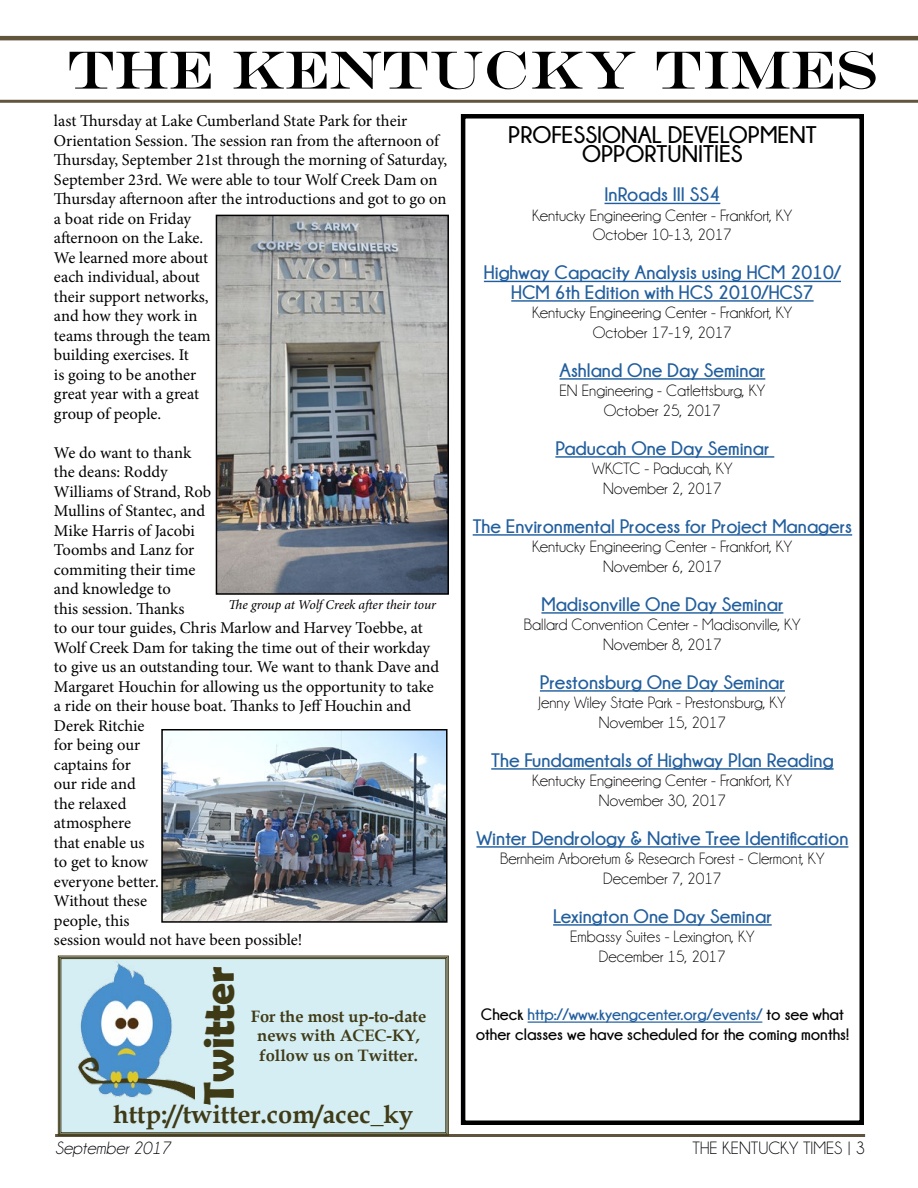
<style>
.page{position:relative;width:918px;height:1188px;background:#fff}
.page>*{position:absolute;margin:0;border:0;box-sizing:border-box;transform-origin:0 0}
.t1{font:54px "Engravers";color:#000}
.t2{font:700 43.5px "Berlin Sans FB Demi";color:#3f3a16}
.t3{font:700 25.5px "Book Antiqua";color:#403b17}
.t4{font:700 24px/19.5px "Champagne&Limousines";color:#000;text-align:center}
.t5{font:700 19.5px/19.5px "Champagne&Limousines";color:#215e9e;text-align:center}
.t6{font:18px "Champagne&Limousines";color:#000}
.t7{font:italic 18px "Champagne&Limousines";color:#000}
.t8{font:16.5px/19.5px "Minion Pro";letter-spacing:-.005em;color:#000}
.t9{font:16.5px/19.5px "Champagne&Limousines";color:#000;text-align:center}
.t10{font:700 16.5px/19.5px "Champagne&Limousines";color:#000;text-align:center}
.t11{font:700 16.5px/19.8px "Book Antiqua";color:#403b17;text-align:center}
.t12{font:italic 13.5px "Minion Pro";letter-spacing:-.01em;color:#000}
.s1{color:#215e9e}
</style>
<div class="page">
<hr style="left:55px;top:1134px;width:810px;height:3px;background:#61543e">
<hr style="left:0;top:36px;width:918px;height:4px;background:#61553e">
<hr style="left:0;top:100px;width:918px;height:3px;background:#61553e">
<div style="left:461px;top:114px;width:403px;height:1011px;border:4px solid #000"></div>
<hr style="left:605px;top:203px;width:115px;height:1px;background:#215e9e">
<hr style="left:484px;top:281px;width:357px;height:1px;background:#215e9e">
<hr style="left:511px;top:300px;width:303px;height:2px;background:#215e9e">
<hr style="left:560px;top:378px;width:205px;height:2px;background:#215e9e">
<hr style="left:555px;top:456px;width:219px;height:2px;background:#215e9e">
<hr style="left:473px;top:534px;width:379px;height:2px;background:#215e9e">
<hr style="left:541px;top:612px;width:242px;height:2px;background:#215e9e">
<hr style="left:540px;top:690px;width:245px;height:2px;background:#215e9e">
<hr style="left:491px;top:768px;width:343px;height:2px;background:#215e9e">
<hr style="left:476px;top:846px;width:372px;height:2px;background:#215e9e">
<hr style="left:553px;top:924px;width:219px;height:2px;background:#215e9e">
<hr style="left:528px;top:1022px;width:234px;height:1px;background:#215e9e">
<div style="left:58px;top:956px;width:391px;height:180px;background:#d5eef4"></div>
<div style="left:61px;top:958px;width:385px;height:175px;border:1px solid #403b17"></div>
<img style="left:60px;top:955px;width:135px;height:176px">
<img style="left:219px;top:218px;width:227px;height:374px">
<div style="left:216px;top:215px;width:233px;height:380px;border:2px solid #000"></div>
<img style="left:164px;top:732px;width:281px;height:188px">
<div style="left:161px;top:729px;width:287px;height:194px;border:2px solid #000"></div>
<h1 class="t1" style="left:67px;top:38px;width:812px">THE KENTUCKY TIMES</h1>
<h3 class="t4" style="left:508px;top:125px;width:310px">PROFESSIONAL DEVELOPMENT<br>OPPORTUNITIES</h3>
<p class="t5" style="left:605px;top:185px;width:117px">InRoads III SS4</p>
<p class="t9" style="left:532px;top:206px;width:262px">Kentucky Engineering Center - Frankfort, KY<br>October 10-13, 2017</p>
<p class="t5" style="left:484px;top:263px;width:359px">Highway Capacity Analysis using HCM 2010/<br>HCM 6th Edition with HCS 2010/HCS7</p>
<p class="t9" style="left:532px;top:303px;width:262px">Kentucky Engineering Center - Frankfort, KY<br>October 17-19, 2017</p>
<p class="t5" style="left:560px;top:360px;width:207px">Ashland One Day Seminar</p>
<p class="t9" style="left:559px;top:381px;width:208px">EN Engineering - Catlettsburg, KY<br>October 25, 2017</p>
<p class="t5" style="left:555px;top:438px;width:216px">Paducah One Day Seminar</p>
<p class="t9" style="left:592px;top:459px;width:142px">WKCTC - Paducah, KY<br>November 2, 2017</p>
<p class="t5" style="left:473px;top:516px;width:381px">The Environmental Process for Project Managers</p>
<p class="t9" style="left:532px;top:537px;width:262px">Kentucky Engineering Center - Frankfort, KY<br>November 6, 2017</p>
<p class="t5" style="left:541px;top:594px;width:244px">Madisonville One Day Seminar</p>
<p class="t9" style="left:524px;top:615px;width:279px">Ballard Convention Center - Madisonville, KY<br>November 8, 2017</p>
<p class="t5" style="left:540px;top:672px;width:247px">Prestonsburg One Day Seminar</p>
<p class="t9" style="left:539px;top:693px;width:249px">Jenny Wiley State Park - Prestonsburg, KY<br>November 15, 2017</p>
<p class="t5" style="left:491px;top:750px;width:344px">The Fundamentals of Highway Plan Reading</p>
<p class="t9" style="left:532px;top:771px;width:262px">Kentucky Engineering Center - Frankfort, KY<br>November 30, 2017</p>
<p class="t5" style="left:476px;top:828px;width:374px">Winter Dendrology &amp; Native Tree Identification</p>
<p class="t9" style="left:500px;top:849px;width:326px">Bernheim Arboretum &amp; Research Forest - Clermont, KY<br>December 7, 2017</p>
<p class="t5" style="left:553px;top:906px;width:220px">Lexington One Day Seminar</p>
<p class="t9" style="left:570px;top:927px;width:186px">Embassy Suites - Lexington, KY<br>December 15, 2017</p>
<p class="t8" style="left:54px;top:111px;width:395px">last Thursday at Lake Cumberland State Park for their<br>Orientation Session. The session ran from the afternoon of<br>Thursday, September 21st through the morning of Saturday,<br>September 23rd. We were able to tour Wolf Creek Dam on<br>Thursday afternoon after the introductions and got to go on a boat ride on Friday<br>afternoon on the Lake.<br>We learned more about<br>each individual, about<br>their support networks,<br>and how they work in<br>teams through the team<br>building exercises. It<br>is going to be another<br>great year with a great<br>group of people.</p>
<p class="t8" style="left:54px;top:443px;width:387px">We do want to thank<br>the deans: Roddy<br>Williams of Strand, Rob<br>Mullins of Stantec, and<br>Mike Harris of Jacobi<br>Toombs and Lanz for<br>commiting their time<br>and knowledge to<br>this session. Thanks<br>to our tour guides, Chris Marlow and Harvey Toebbe, at<br>Wolf Creek Dam for taking the time out of their workday to give us an outstanding tour. We want to thank Dave and<br>Margaret Houchin for allowing us the opportunity to take a ride on their house boat. Thanks to Jeff Houchin and<br>Derek Ritchie<br>for being our<br>captains for<br>our ride and<br>the relaxed<br>atmosphere<br>that enable us<br>to get to know<br>everyone better.<br>Without these<br>people, this<br>session would not have been possible!</p>
<h2 class="t2" style="left:194px;top:1105px;width:141px;rotate:-90deg">Twitter</h2>
<p class="t12" style="left:229px;top:596px;width:209px">The group at Wolf Creek after their tour</p>
<p class="t10" style="left:476px;top:1005px;width:375px">Check <span class="s1">http://www.kyengcenter.org/events/</span> to see what other classes we have scheduled for the coming months!</p>
<p class="t11" style="left:251px;top:1006px;width:177px">For the most up-to-date news with ACEC-KY, follow us on Twitter.</p>
<h3 class="t3" style="left:113px;top:1097px;width:302px">http://twitter.com/acec_ky</h3>
<p class="t7" style="left:55px;top:1139px;width:117px">September 2017</p>
<p class="t6" style="left:692px;top:1139px;width:174px">THE KENTUCKY TIMES | 3</p>
</div>
